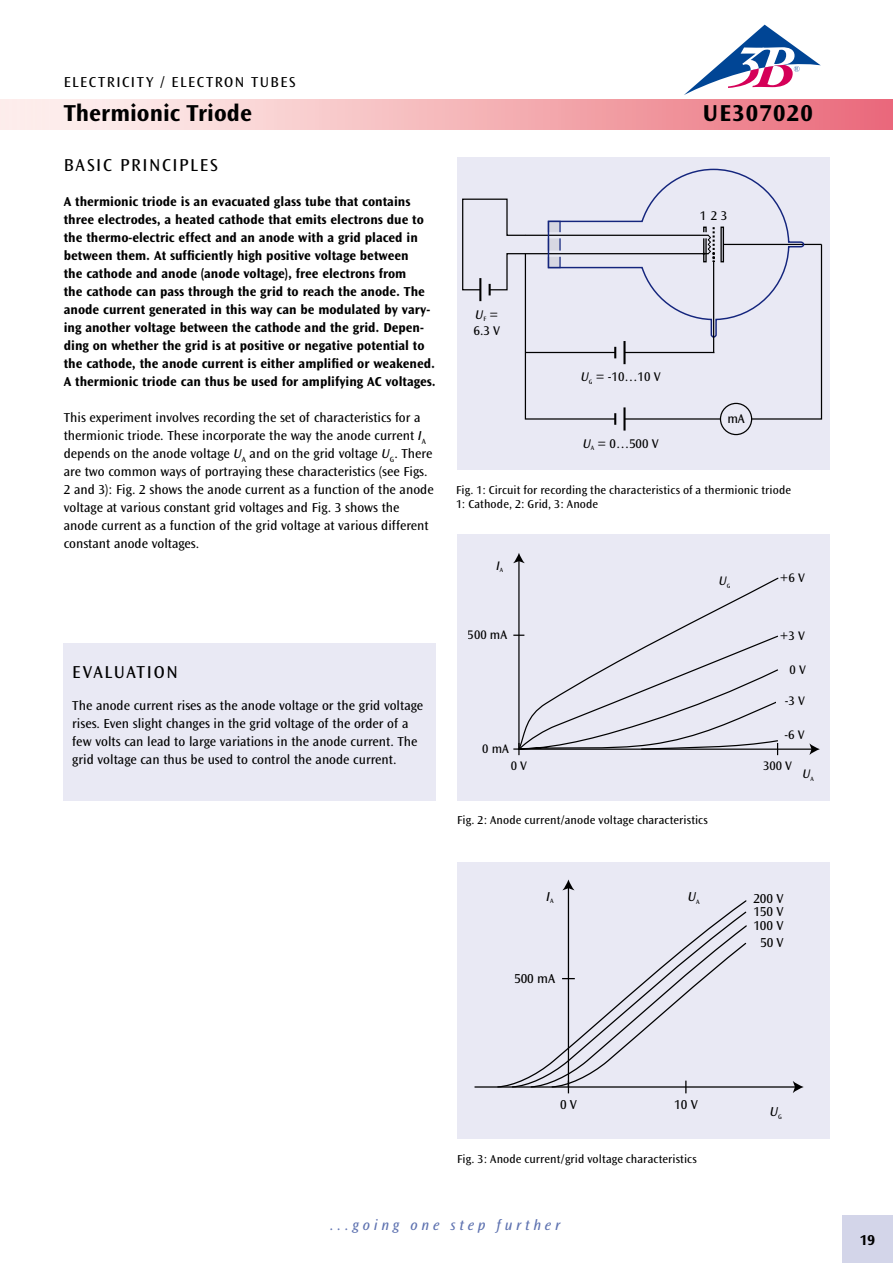
<style>
.page{position:relative;width:893px;height:1263px;background:#fff}
.page>*{position:absolute;margin:0;border:0;box-sizing:border-box;transform-origin:0 0}
.t1{font:700 24px "Ocean Sans";color:#000}
.t2{font:700 24px "Ocean Sans";letter-spacing:.05em;color:#000}
.t3{font:18px "Ocean Sans";letter-spacing:.095em;color:#000}
.t4{font:15px "Ocean Sans";letter-spacing:.1em;color:#000}
.t5{font:italic 15px "Ocean Sans";letter-spacing:.25em;color:#5e72b0}
.t6{font:700 15px "Ocean Sans";color:#000}
.t7{font:13.5px/18px "Ocean Sans";color:#000}
.t8{font:700 13.5px/18px "Ocean Sans";color:#000}
.t9{font:italic 13.5px "Ocean Sans";color:#000}
.t10{font:13.2px/15.9px "Ocean Sans";color:#000}
.t11{font:12.9px "Ocean Sans";color:#000}
.t12{font:italic 12.9px "Ocean Sans";color:#000}
.t13{font:12px/14.4px "Ocean Sans";letter-spacing:.01em;color:#000}
.s1{font-style:italic}
</style>
<div class="page">
<div style="left:0;top:100px;width:893px;height:30px;background:linear-gradient(to right,#fffcf7,#eb6e7c)"></div>
<div style="left:842px;top:1215px;width:51px;height:48px;background:#d3d5e9"></div>
<svg style="left:684px;top:25px;width:137px;height:70px"></svg>
<div style="left:64px;top:643px;width:372px;height:158px;background:#e9e9f4"></div>
<div style="left:457px;top:157px;width:372px;height:313px;background:#e9e9f4"></div>
<svg style="left:535px;top:234px;width:12px;height:1px"></svg>
<hr style="left:525px;top:235px;width:183px;height:1px;background:#000">
<svg style="left:462px;top:198px;width:65px;height:97px"></svg>
<hr style="left:479px;top:278px;width:2px;height:23px;background:#000">
<svg style="left:524px;top:243px;width:298px;height:177px"></svg>
<svg style="left:720px;top:403px;width:32px;height:32px"></svg>
<div style="left:720px;top:403px;width:32px;height:32px;border:1px solid #000;border-radius:50%"></div>
<svg style="left:615px;top:407px;width:8px;height:18px"></svg>
<svg style="left:614px;top:413px;width:2px;height:12px"></svg>
<hr style="left:623px;top:407px;width:3px;height:24px;background:#000">
<svg style="left:615px;top:341px;width:8px;height:23px"></svg>
<svg style="left:614px;top:347px;width:2px;height:11px"></svg>
<hr style="left:623px;top:341px;width:3px;height:23px;background:#000">
<hr style="left:713px;top:262px;width:1px;height:91px;background:#000">
<svg style="left:547px;top:169px;width:258px;height:169px"></svg>
<div style="left:457px;top:534px;width:372px;height:266px;background:#e9e9f4"></div>
<div style="left:457px;top:862px;width:372px;height:276px;background:#e9e9f4"></div>
<hr style="left:518px;top:560px;width:2px;height:189px;background:#000">
<svg style="left:513px;top:553px;width:12px;height:10px"></svg>
<hr style="left:519px;top:748px;width:293px;height:2px;background:#000">
<svg style="left:809px;top:743px;width:11px;height:12px"></svg>
<svg style="left:518px;top:577px;width:261px;height:57px"></svg>
<svg style="left:513px;top:634px;width:267px;height:121px"></svg>
<hr style="left:474px;top:1086px;width:322px;height:2px;background:#000">
<svg style="left:793px;top:1081px;width:11px;height:12px"></svg>
<hr style="left:568px;top:887px;width:1px;height:200px;background:#000">
<svg style="left:562px;top:879px;width:12px;height:11px"></svg>
<svg style="left:496px;top:899px;width:252px;height:189px"></svg>
<p class="t4" style="left:64px;top:73px;width:216px">Electricity / Electron tubes</p>
<h1 class="t1" style="left:64px;top:100px;width:190px">Thermionic Triode</h1>
<h1 class="t2" style="left:703px;top:100px;width:111px">UE307020</h1>
<h2 class="t3" style="left:64px;top:155px;width:78px">BASIC PRINCI</h2>
<h2 class="t3" style="left:179px;top:155px;width:40px">PLES</h2>
<p class="t8" style="left:64px;top:192px;width:374px">A thermionic triode is an evacuated glass tube that contains three electrodes, a heated cathode that emits electrons due to the thermo-electric effect and an anode with a grid placed in between them. At sufficiently high positive voltage between<br>the cathode and anode (anode voltage), free electrons from<br>the cathode can pass through the grid to reach the anode. The anode current generated in this way can be modulated by vary&shy;ing another voltage between the cathode and the grid. Depen&shy;ding on whether the grid is at positive or negative potential to the cathode, the anode current is either amplified or weakened.<br>A thermionic triode can thus be used for amplifying AC voltages.</p>
<p class="t7" style="left:64px;top:408px;width:371px">This experiment involves recording the set of characteristics for a thermionic triode. These incorporate the way the anode current <span class="s1">I</span><sub>A </sub>depends on the anode voltage <span class="s1">U</span><sub>A</sub> and on the grid voltage <span class="s1">U</span><sub>G</sub>. There are two common ways of portraying these characteristics (see Figs.<br>2 and 3): Fig. 2 shows the anode current as a function of the anode voltage at various constant grid voltages and Fig. 3 shows the anode current as a function of the grid voltage at various different constant anode voltages.</p>
<p class="t10" style="left:700px;top:208px;width:29px">1 3</p>
<p class="t10" style="left:711px;top:208px;width:8px">2</p>
<p class="t10" style="left:474px;top:306px;width:28px"><span class="s1">U</span><sub>F</sub> =<br>6.3 V</p>
<p class="t10" style="left:581px;top:369px;width:81px"><span class="s1">U</span><sub>G</sub> = -10…10 V</p>
<p class="t10" style="left:727px;top:411px;width:19px">mA</p>
<p class="t10" style="left:583px;top:436px;width:77px"><span class="s1">U</span><sub>A</sub> = 0…500 V</p>
<p class="t13" style="left:456px;top:483px;width:336px">Fig. 1: Circuit for recording the characteristics of a thermionic triode<br>1: Cathode, 2: Grid, 3: Anode</p>
<h2 class="t3" style="left:72px;top:662px;width:33px">EVALUATION</h2>
<p class="t7" style="left:72px;top:696px;width:352px">The anode current rises as the anode voltage or the grid voltage rises. Even slight changes in the grid voltage of the order of a few volts can lead to large variations in the anode current. The grid voltage can thus be used to control the anode current.</p>
<p class="t12" style="left:496px;top:558px;width:9px">I<sub>A</sub></p>
<p class="t11" style="left:468px;top:627px;width:41px">500 mA</p>
<p class="t11" style="left:482px;top:741px;width:28px">0 mA</p>
<p class="t12" style="left:719px;top:573px;width:13px">U<sub>G</sub></p>
<p class="t11" style="left:780px;top:571px;width:26px">+6 V</p>
<p class="t11" style="left:780px;top:629px;width:26px">+3 V</p>
<p class="t11" style="left:789px;top:662px;width:18px">0 V</p>
<p class="t11" style="left:785px;top:694px;width:22px">-3 V</p>
<p class="t11" style="left:784px;top:727px;width:22px">-6 V</p>
<p class="t11" style="left:511px;top:759px;width:18px">0 V</p>
<p class="t11" style="left:763px;top:759px;width:30px">300 V</p>
<p class="t12" style="left:802px;top:767px;width:13px">U<sub>A</sub></p>
<p class="t13" style="left:457px;top:813px;width:252px">Fig. 2: Anode current/anode voltage characteristics</p>
<p class="t9" style="left:546px;top:889px;width:9px">I<sub>A</sub></p>
<p class="t7" style="left:514px;top:970px;width:43px">500 mA</p>
<p class="t9" style="left:688px;top:889px;width:13px">U<sub>A</sub></p>
<p class="t7" style="left:753px;top:889px;width:32px">200 V</p>
<p class="t7" style="left:753px;top:903px;width:32px">150 V</p>
<p class="t7" style="left:753px;top:917px;width:32px;line-height:17.4px;text-align:center">100 V<br>50 V</p>
<p class="t7" style="left:560px;top:1096px;width:19px">0 V</p>
<p class="t7" style="left:674px;top:1096px;width:25px">10 V</p>
<p class="t13" style="left:457px;top:1152px;width:241px">Fig. 3: Anode current/grid voltage characteristics</p>
<p class="t5" style="left:330px;top:1217px;width:231px">...going one step further</p>
<p class="t9" style="left:770px;top:1104px;width:13px">U<sub>G</sub></p>
<p class="t6" style="left:860px;top:1231px;width:17px">19</p>
</div>
